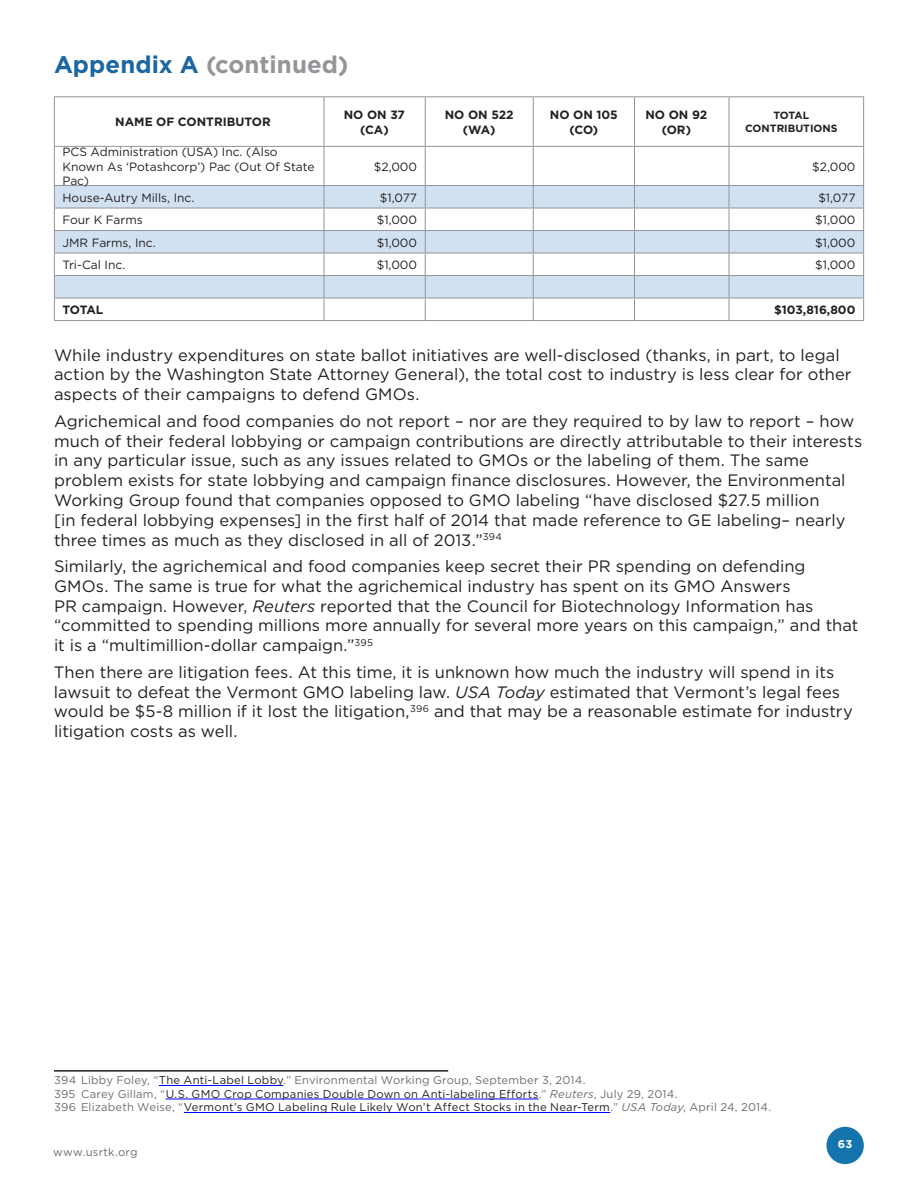
<style>
.page{position:relative;width:918px;height:1188px;background:#fff}
.page>*{position:absolute;margin:0;border:0;box-sizing:border-box;transform-origin:0 0}
.t1{font:700 24px "Gotham";letter-spacing:.005em;color:#939598}
.t2{font:16.5px/19.8px "Gotham";color:#231f20}
.t3{font:12px/14.4px "Gotham";color:#231f20}
.t4{font:700 12px/14.4px "Gotham";color:#231f20;text-align:center}
.t5{font:11.25px/13.5px "Gotham";letter-spacing:.02em;color:#231f20}
.t6{font:11.25px "Gotham";letter-spacing:.02em;color:#6c6d70}
.t7{font:700 11.25px "Gotham";color:#fff}
.t8{font:700 10.5px/12.6px "Gotham";color:#231f20;text-align:center}
.s1{color:#1c67a1}
.s2{font-style:italic}
.s3{color:#6c6d70}
.s4{font-style:italic;color:#6c6d70}
</style>
<div class="page">
<div style="left:826px;top:1127px;width:38px;height:37px;background:#1475ae;border-radius:50%"></div>
<svg style="left:55px;top:186px;width:808px;height:112px;fill:#d2e1f2"></svg>
<hr style="left:324px;top:97px;width:1px;height:49px;background:#939598">
<hr style="left:425px;top:97px;width:1px;height:49px;background:#939598">
<hr style="left:533px;top:97px;width:1px;height:49px;background:#939598">
<hr style="left:634px;top:97px;width:1px;height:49px;background:#939598">
<hr style="left:729px;top:97px;width:1px;height:49px;background:#939598">
<hr style="left:54px;top:147px;width:1px;height:38px;background:#939598">
<hr style="left:324px;top:147px;width:1px;height:38px;background:#939598">
<hr style="left:425px;top:147px;width:1px;height:38px;background:#939598">
<hr style="left:533px;top:147px;width:1px;height:38px;background:#939598">
<hr style="left:634px;top:147px;width:1px;height:38px;background:#939598">
<hr style="left:729px;top:147px;width:1px;height:38px;background:#939598">
<hr style="left:863px;top:147px;width:1px;height:38px;background:#939598">
<hr style="left:54px;top:185px;width:270px;height:1px;background:#939598">
<hr style="left:324px;top:185px;width:101px;height:1px;background:#939598">
<hr style="left:425px;top:185px;width:108px;height:1px;background:#939598">
<hr style="left:533px;top:185px;width:101px;height:1px;background:#939598">
<hr style="left:634px;top:185px;width:95px;height:1px;background:#939598">
<hr style="left:729px;top:185px;width:135px;height:1px;background:#939598">
<hr style="left:54px;top:208px;width:270px;height:1px;background:#939598">
<hr style="left:324px;top:208px;width:101px;height:1px;background:#939598">
<hr style="left:425px;top:208px;width:108px;height:1px;background:#939598">
<hr style="left:533px;top:208px;width:101px;height:1px;background:#939598">
<hr style="left:634px;top:208px;width:95px;height:1px;background:#939598">
<hr style="left:729px;top:208px;width:135px;height:1px;background:#939598">
<hr style="left:54px;top:230px;width:270px;height:1px;background:#939598">
<hr style="left:324px;top:230px;width:101px;height:1px;background:#939598">
<hr style="left:425px;top:230px;width:108px;height:1px;background:#939598">
<hr style="left:533px;top:230px;width:101px;height:1px;background:#939598">
<hr style="left:634px;top:230px;width:95px;height:1px;background:#939598">
<hr style="left:729px;top:230px;width:135px;height:1px;background:#939598">
<hr style="left:54px;top:253px;width:270px;height:1px;background:#939598">
<hr style="left:324px;top:253px;width:101px;height:1px;background:#939598">
<hr style="left:425px;top:253px;width:108px;height:1px;background:#939598">
<hr style="left:533px;top:253px;width:101px;height:1px;background:#939598">
<hr style="left:634px;top:253px;width:95px;height:1px;background:#939598">
<hr style="left:729px;top:253px;width:135px;height:1px;background:#939598">
<hr style="left:54px;top:275px;width:270px;height:1px;background:#939598">
<hr style="left:324px;top:275px;width:101px;height:1px;background:#939598">
<hr style="left:425px;top:275px;width:108px;height:1px;background:#939598">
<hr style="left:533px;top:275px;width:101px;height:1px;background:#939598">
<hr style="left:634px;top:275px;width:95px;height:1px;background:#939598">
<hr style="left:729px;top:275px;width:135px;height:1px;background:#939598">
<hr style="left:54px;top:298px;width:270px;height:1px;background:#939598">
<svg style="left:54px;top:186px;width:1px;height:134px"></svg>
<hr style="left:324px;top:298px;width:101px;height:1px;background:#939598">
<svg style="left:324px;top:186px;width:1px;height:134px"></svg>
<hr style="left:425px;top:298px;width:108px;height:1px;background:#939598">
<svg style="left:425px;top:186px;width:1px;height:134px"></svg>
<hr style="left:533px;top:298px;width:101px;height:1px;background:#939598">
<svg style="left:533px;top:186px;width:1px;height:134px"></svg>
<hr style="left:634px;top:298px;width:95px;height:1px;background:#939598">
<svg style="left:634px;top:186px;width:1px;height:134px"></svg>
<hr style="left:729px;top:298px;width:135px;height:1px;background:#939598">
<svg style="left:729px;top:186px;width:1px;height:134px"></svg>
<svg style="left:863px;top:186px;width:1px;height:134px"></svg>
<hr style="left:54px;top:320px;width:270px;height:1px;background:#939598">
<hr style="left:324px;top:320px;width:101px;height:1px;background:#939598">
<hr style="left:425px;top:320px;width:108px;height:1px;background:#939598">
<hr style="left:533px;top:320px;width:101px;height:1px;background:#939598">
<hr style="left:634px;top:320px;width:95px;height:1px;background:#939598">
<hr style="left:729px;top:320px;width:135px;height:1px;background:#939598">
<hr style="left:54px;top:96px;width:270px;height:1px;background:#939598">
<hr style="left:54px;top:97px;width:1px;height:49px;background:#939598">
<hr style="left:324px;top:96px;width:101px;height:1px;background:#939598">
<hr style="left:425px;top:96px;width:108px;height:1px;background:#939598">
<hr style="left:533px;top:96px;width:101px;height:1px;background:#939598">
<hr style="left:634px;top:96px;width:95px;height:1px;background:#939598">
<hr style="left:729px;top:96px;width:135px;height:1px;background:#939598">
<hr style="left:863px;top:97px;width:1px;height:49px;background:#939598">
<hr style="left:54px;top:146px;width:270px;height:1px;background:#939598">
<hr style="left:324px;top:146px;width:101px;height:1px;background:#939598">
<hr style="left:425px;top:146px;width:108px;height:1px;background:#939598">
<hr style="left:533px;top:146px;width:101px;height:1px;background:#939598">
<hr style="left:634px;top:146px;width:95px;height:1px;background:#939598">
<hr style="left:729px;top:146px;width:135px;height:1px;background:#939598">
<hr style="left:54px;top:1070px;width:394px;height:2px;background:#231f20">
<hr style="left:159px;top:1085px;width:124px;height:1px;background:#00f">
<hr style="left:166px;top:1099px;width:373px;height:1px;background:#00f">
<hr style="left:184px;top:1112px;width:426px;height:1px;background:#00f">
<h1 class="t1" style="left:54px;top:50px;width:296px"><span class="s1">Appendix A</span> (continued)</h1>
<p class="t4" style="left:115px;top:115px;width:157px">NAME OF CONTRIBUTOR</p>
<p class="t4" style="left:344px;top:108px;width:63px">NO ON 37 (CA)</p>
<p class="t4" style="left:445px;top:108px;width:70px">NO ON 522 (WA)</p>
<p class="t4" style="left:550px;top:108px;width:69px">NO ON 105 (CO)</p>
<p class="t4" style="left:645px;top:108px;width:63px">NO ON 92 (OR)</p>
<p class="t8" style="left:745px;top:109px;width:94px">TOTAL<br>CONTRIBUTIONS</p>
<p class="t3" style="left:62px;top:145px;width:254px">PCS Administration (USA) Inc. (Also<br>Known As ‘Potashcorp’) Pac (Out Of State<br>Pac)</p>
<p class="t3" style="left:374px;top:159px;width:45px">$2,000</p>
<p class="t3" style="left:812px;top:159px;width:45px">$2,000</p>
<p class="t3" style="left:62px;top:190px;width:133px">House-Autry Mills, Inc.</p>
<p class="t3" style="left:380px;top:190px;width:39px">$1,077</p>
<p class="t3" style="left:818px;top:190px;width:39px">$1,077</p>
<p class="t3" style="left:62px;top:213px;width:82px">Four K Farms</p>
<p class="t3" style="left:377px;top:213px;width:42px">$1,000</p>
<p class="t3" style="left:815px;top:213px;width:42px">$1,000</p>
<p class="t3" style="left:62px;top:235px;width:95px">JMR Farms, Inc.</p>
<p class="t3" style="left:377px;top:235px;width:42px">$1,000</p>
<p class="t3" style="left:815px;top:235px;width:42px">$1,000</p>
<p class="t3" style="left:62px;top:258px;width:64px">Tri-Cal Inc.</p>
<p class="t3" style="left:377px;top:258px;width:42px">$1,000</p>
<p class="t3" style="left:815px;top:258px;width:42px">$1,000</p>
<p class="t4" style="left:62px;top:303px;width:42px">TOTAL</p>
<p class="t4" style="left:774px;top:303px;width:83px">$103,816,800</p>
<p class="t2" style="left:54px;top:345px;width:799px">While industry expenditures on state ballot initiatives are well-disclosed (thanks, in part, to legal action by the Washington State Attorney General), the total cost to industry is less clear for other aspects of their campaigns to defend GMOs.</p>
<p class="t2" style="left:54px;top:411px;width:810px">Agrichemical and food companies do not report – nor are they required to by law to report – how much of their federal lobbying or campaign contributions are directly attributable to their interests in any particular issue, such as any issues related to GMOs or the labeling of them. The same problem exists for state lobbying and campaign finance disclosures. However, the Environmental Working Group found that companies opposed to GMO labeling “have disclosed $27.5 million<br>[in federal lobbying expenses] in the first half of 2014 that made reference to GE labeling– nearly three times as much as they disclosed in all of 2013.”<sup>394</sup></p>
<p class="t2" style="left:54px;top:556px;width:806px">Similarly, the agrichemical and food companies keep secret their PR spending on defending GMOs. The same is true for what the agrichemical industry has spent on its GMO Answers<br>PR campaign. However, <span class="s2">Reuters</span> reported that the Council for Biotechnology Information has “committed to spending millions more annually for several more years on this campaign,” and that it is a “multimillion-dollar campaign.”<sup>395</sup></p>
<p class="t2" style="left:54px;top:662px;width:800px">Then there are litigation fees. At this time, it is unknown how much the industry will spend in its lawsuit to defeat the Vermont GMO labeling law. <span class="s2">USA Today</span> estimated that Vermont’s legal fees would be $5-8 million if it lost the litigation,<sup>396</sup> and that may be a reasonable estimate for industry litigation costs as well.</p>
<p class="t5" style="left:54px;top:1074px;width:719px"><span class="s3">394 Libby Foley, “</span>The Anti-Label Lobby<span class="s3">.” Environmental Working Group, September 3, 2014.<br>395 Carey Gillam, “</span>U.S. GMO Crop Companies Double Down on Anti-labeling Efforts<span class="s3">.”</span> <span class="s4">Reuters</span><span class="s3">, July 29, 2014.<br>396 Elizabeth Weise, “</span>Vermont’s GMO Labeling Rule Likely Won’t Affect Stocks in the Near-Term<span class="s3">.”</span> <span class="s4">USA Today</span><span class="s3">, April 24, 2014.</span></p>
<p class="t6" style="left:53px;top:1145px;width:86px">www.usrtk.org</p>
<p class="t7" style="left:838px;top:1138px;width:16px">63</p>
</div>
